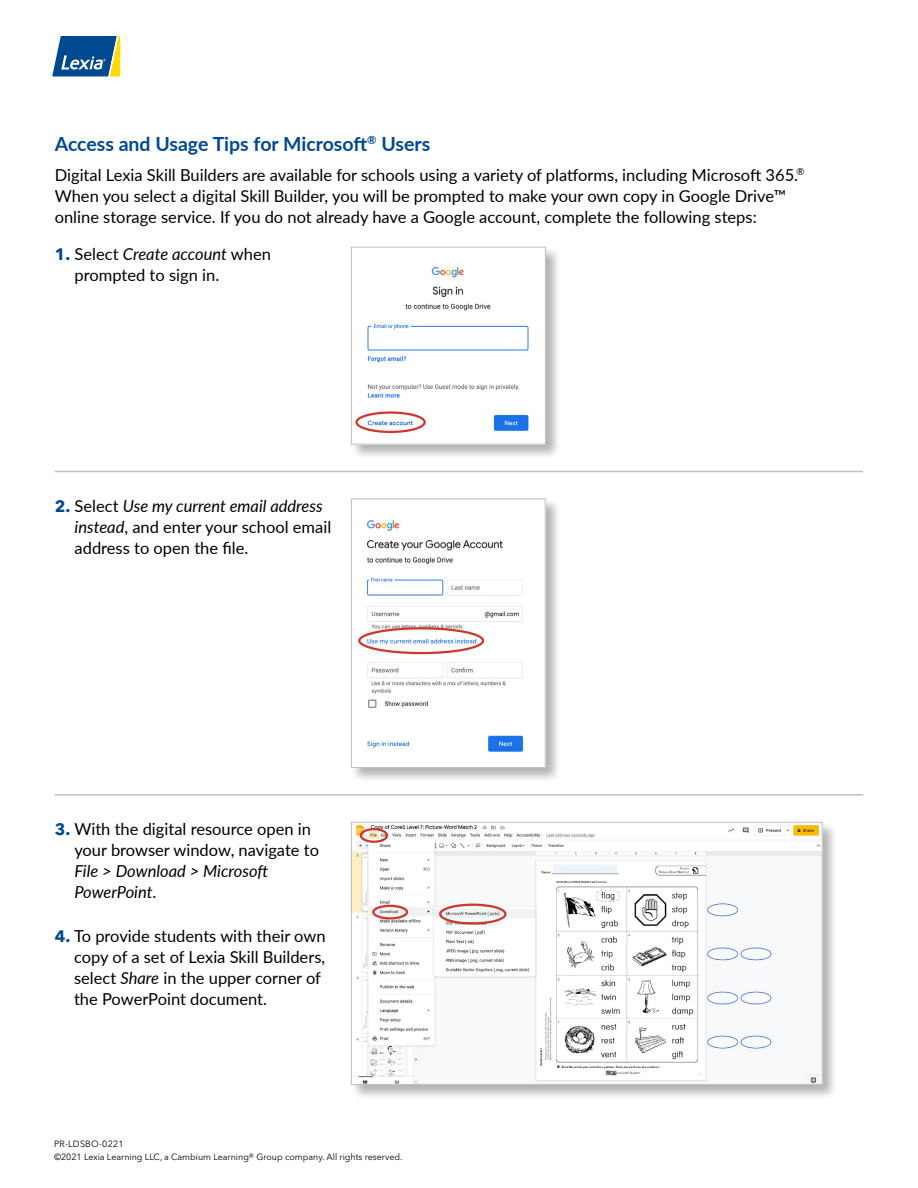
<style>
.page{position:relative;width:918px;height:1188px;background:#fff}
.page>*{position:absolute;margin:0;border:0;box-sizing:border-box;transform-origin:0 0}
.t1{font:700 19.5px "Lato";color:#004990}
.t2{font:16.5px/21px "Lato";color:#000}
.t3{font:italic 16.5px/21px "Lato";color:#000}
.t4{font:9px/13.8px "Avenir Next LT Pro";color:#000}
.s1{font-family:"Avenir Next LT Pro";font-weight:700;color:#004990}
.s2{font-style:italic}
.s3{font-style:normal}
</style>
<div class="page">
<svg style="left:52px;top:36px;width:68px;height:40px;background:#427597"></svg>
<hr style="left:55px;top:471px;width:278px;height:1px;background:#bcbec0">
<hr style="left:333px;top:471px;width:530px;height:1px;background:#bcbec0">
<hr style="left:55px;top:794px;width:278px;height:2px;background:#bcbec0">
<hr style="left:333px;top:794px;width:530px;height:2px;background:#bcbec0">
<div style="left:350px;top:246px;width:211px;height:214px;background:#000;opacity:.3"></div>
<img style="left:353px;top:249px;width:191px;height:194px">
<div style="left:351px;top:247px;width:195px;height:198px;border:1px solid #bcbec0"></div>
<div style="left:355px;top:411px;width:71px;height:22px;border:2px solid #ce372f;border-radius:50%"></div>
<div style="left:350px;top:498px;width:211px;height:286px;background:#000;opacity:.3"></div>
<img style="left:353px;top:501px;width:191px;height:265px">
<div style="left:351px;top:499px;width:195px;height:269px;border:1px solid #bcbec0"></div>
<div style="left:358px;top:627px;width:126px;height:27px;border:2px solid #ce372f;border-radius:50%"></div>
<div style="left:350px;top:821px;width:488px;height:279px;background:#000;opacity:.3"></div>
<img style="left:353px;top:824px;width:468px;height:259px">
<div style="left:351px;top:822px;width:472px;height:263px;border:1px solid #bcbec0"></div>
<div style="left:439px;top:904px;width:68px;height:21px;border:2px solid #ce372f;border-radius:50%"></div>
<div style="left:372px;top:905px;width:36px;height:15px;border:2px solid #ce372f;border-radius:50%"></div>
<div style="left:360px;top:828px;width:28px;height:15px;border:2px solid #ce372f;border-radius:50%"></div>
<p class="t1" style="left:55px;top:129px;width:377px">Access and Usage Tips for Microsoft<sup>®</sup> Users</p>
<p class="t2" style="left:55px;top:164px;width:751px">Digital Lexia Skill Builders are available for schools using a variety of platforms, including Microsoft 365.<sup>®<br></sup>When you select a digital Skill Builder, you will be prompted to make your own copy in Google Drive™ online storage service. If you do not already have a Google account, complete the following steps:</p>
<p class="t2" style="left:75px;top:243px;width:198px;text-indent:-20px"><span class="s1">1.</span> Select <span class="s2">Create account</span> when prompted to sign in.</p>
<p class="t2" style="left:75px;top:495px;width:258px;text-indent:-20px"><span class="s1">2.</span> Select <span class="s2">Use my current email address instead</span>, and enter your school email address to open the file.</p>
<p class="t2" style="left:74px;top:818px;width:246px;text-indent:-20px"><span class="s1">3.</span> With the digital resource open in your browser window, navigate to</p>
<p class="t3" style="left:74px;top:860px;width:195px">File &gt; Download &gt; Microsoft<br>PowerPoint<span class="s3">.</span></p>
<p class="t2" style="left:74px;top:925px;width:253px;text-indent:-19px"><span class="s1">4.</span> To provide students with their own copy of a set of Lexia Skill Builders, select <span class="s2">Share</span> in the upper corner of the PowerPoint document.</p>
<p class="t4" style="left:54px;top:1137px;width:350px">PR-LDSBO-0221<br>©2021 Lexia Learning LLC, a Cambium Learning® Group company. All rights reserved.</p>
</div>
